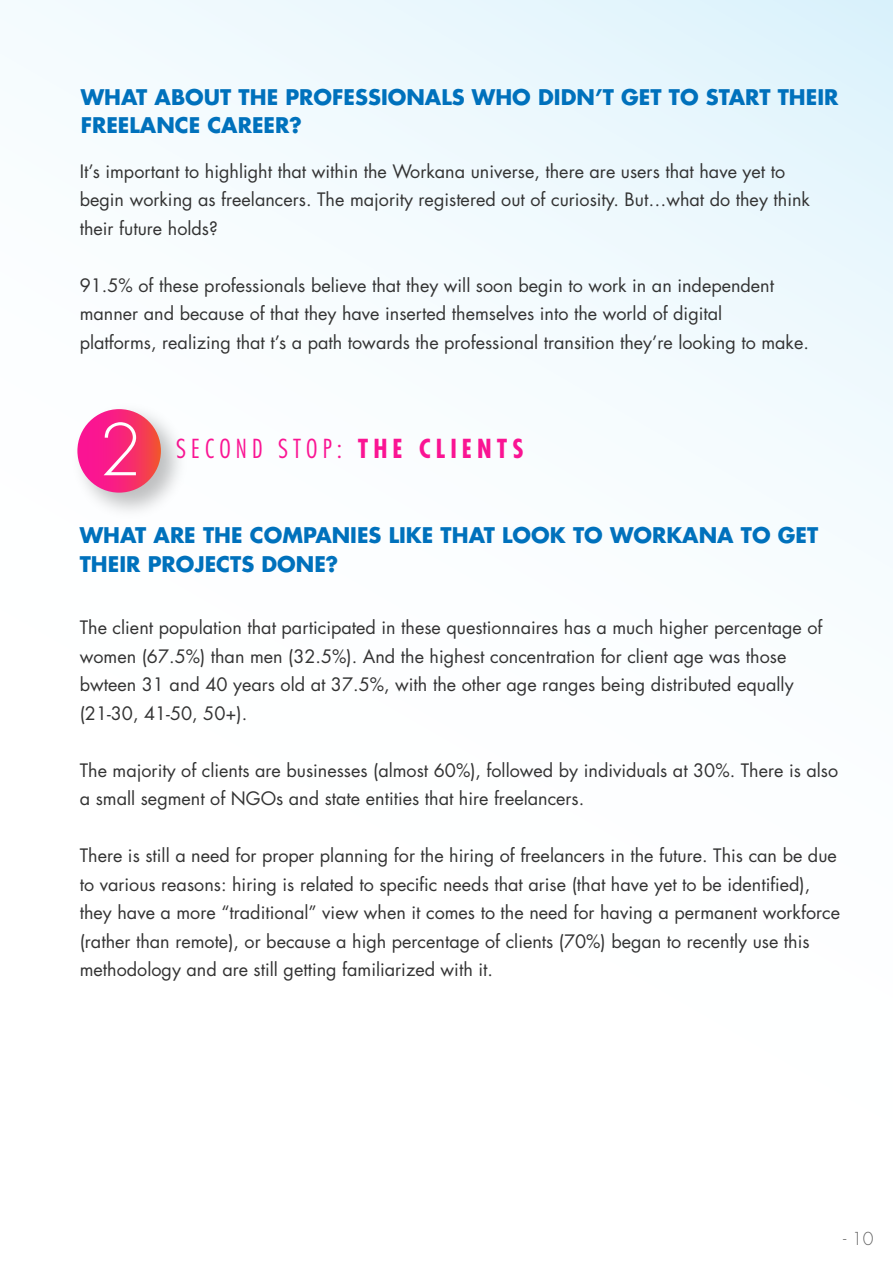
<style>
.page{position:relative;width:893px;height:1263px;background:#fff}
.page>*{position:absolute;margin:0;border:0;box-sizing:border-box;transform-origin:0 0}
.t1{font:300 69.45px "Futura Std";color:#fff}
.t2{font:300 condensed 25.5px "Futura Std";letter-spacing:.2em;color:#fa1493}
.t3{font:700 21px/28.5px "Futura Std";color:#0071bc}
.t4{font:18px/28.5px "Futura Std";color:#333}
.t5{font:300 17.4px "Futura Std";color:#666}
.s1{font-weight:700}
</style>
<div class="page">
<div style="left:0;top:0;width:893px;height:1263px;background:linear-gradient(to bottom,#eef9fd,#fff)"></div>
<img style="left:64px;top:396px;width:131px;height:130px">
<svg style="left:77px;top:409px;width:84px;height:84px;background:#f72978"></svg>
<p class="t3" style="left:81px;top:82px;width:759px">WHAT ABOUT THE PROFESSIONALS WHO DIDN’T GET TO START THEIR<br>FREELANCE CAREER?</p>
<p class="t4" style="left:80px;top:157px;width:732px">It’s important to highlight that within the Workana universe, there are users that have yet to begin working as freelancers. The majority registered out of curiosity. But…what do they think their future holds?</p>
<p class="t4" style="left:80px;top:271px;width:731px">91.5% of these professionals believe that they will soon begin to work in an independent manner and because of that they have inserted themselves into the world of digital<br>platforms, realizing that t’s a path towards the professional transition they’re looking to make.</p>
<h1 class="t1" style="left:99px;top:408px;width:45px">2</h1>
<h2 class="t2" style="left:176px;top:434px;width:349px">SECOND STOP: <span class="s1">THE CLIENTS</span></h2>
<p class="t3" style="left:80px;top:521px;width:740px">WHAT ARE THE COMPANIES LIKE THAT LOOK TO WORKANA TO GET<br>THEIR PROJECTS DONE?</p>
<p class="t4" style="left:80px;top:613px;width:744px">The client population that participated in these questionnaires has a much higher percentage of women (67.5%) than men (32.5%). And the highest concentration for client age was those bwteen 31 and 40 years old at 37.5%, with the other age ranges being distributed equally (21-30, 41-50, 50+).</p>
<p class="t4" style="left:80px;top:756px;width:760px">The majority of clients are businesses (almost 60%), followed by individuals at 30%. There is also a small segment of NGOs and state entities that hire freelancers.</p>
<p class="t4" style="left:80px;top:841px;width:762px">There is still a need for proper planning for the hiring of freelancers in the future. This can be due to various reasons: hiring is related to specific needs that arise (that have yet to be identified), they have a more “traditional” view when it comes to the need for having a permanent workforce (rather than remote), or because a high percentage of clients (70%) began to recently use this methodology and are still getting familiarized with it.</p>
<p class="t5" style="left:843px;top:1227px;width:32px">- 10</p>
</div>
